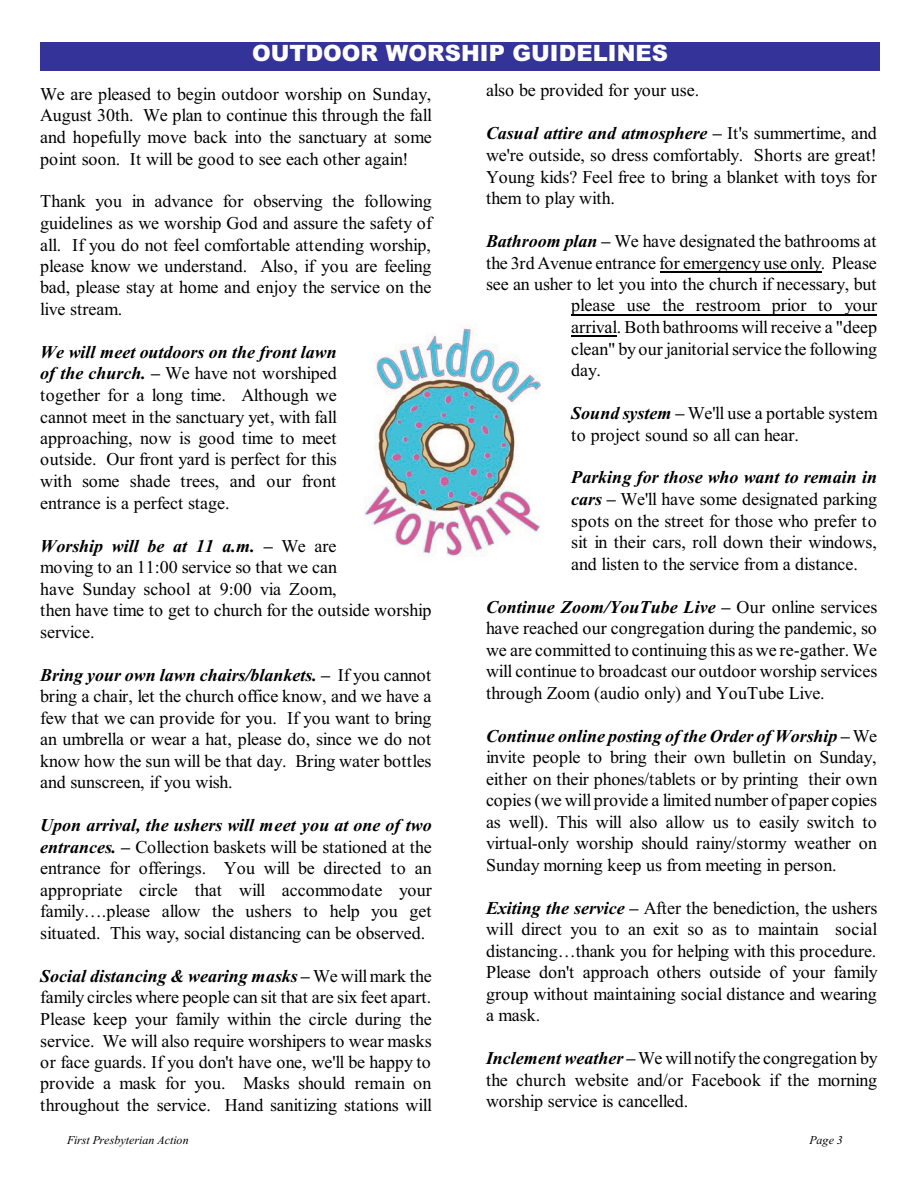
<style>
.page{position:relative;width:918px;height:1188px;background:#fff}
.page>*{position:absolute;margin:0;border:0;box-sizing:border-box;transform-origin:0 0}
.t1{font:900 22.5px "Arial";color:#fff}
.t2{font:18px/21.6px "Times New Roman";color:#000;text-align:justify}
.t3{font:italic 12px "Times New Roman";color:#000}
.s1{font-weight:700;font-style:italic}
</style>
<div class="page">
<img style="left:364px;top:326px;width:177px;height:230px">
<div style="left:40px;top:42px;width:839px;height:29px;background:#339"></div>
<hr style="left:660px;top:271px;width:162px;height:2px;background:#000">
<hr style="left:571px;top:314px;width:306px;height:1px;background:#000">
<hr style="left:571px;top:336px;width:46px;height:1px;background:#000">
<p class="t1" style="left:252px;top:45px;width:417px">OUTDOOR WORSHIP GUIDELINES</p>
<p class="t2" style="left:40px;top:85px;width:393px">We are pleased to begin outdoor worship on Sunday, August 30th. We plan to continue this through the fall and hopefully move back into the sanctuary at some point soon. It will be good to see each other again!</p>
<p class="t2" style="left:40px;top:192px;width:393px">Thank you in advance for observing the following guidelines as we worship God and assure the safety of all. If you do not feel comfortable attending worship, please know we understand. Also, if you are feeling bad, please stay at home and enjoy the service on the live stream.</p>
<p class="t2" style="left:40px;top:343px;width:298px"><span class="s1">We will meet outdoors on the front lawn of the church. –</span> We have not worshiped together for a long time. Although we cannot meet in the sanctuary yet, with fall approaching, now is good time to meet outside. Our front yard is perfect for this with some shade trees, and our front entrance is a perfect stage.</p>
<p class="t2" style="left:40px;top:537px;width:393px;text-align:left"><span class="s1">Worship will be at 11 a.m. –</span> We are<br>moving to an 11:00 service so that we can<br>have Sunday school at 9:00 via Zoom,<br>then have time to get to church for the outside worship service.</p>
<p class="t2" style="left:40px;top:666px;width:393px"><span class="s1">Bring your own lawn chairs/blankets. –</span> If you cannot bring a chair, let the church office know, and we have a few that we can provide for you. If you want to bring an umbrella or wear a hat, please do, since we do not know how the sun will be that day. Bring water bottles and sunscreen, if you wish.</p>
<p class="t2" style="left:40px;top:816px;width:393px"><span class="s1">Upon arrival, the ushers will meet you at one of two entrances. –</span> Collection baskets will be stationed at the entrance for offerings. You will be directed to an appropriate circle that will accommodate your family….please allow the ushers to help you get situated. This way, social distancing can be observed.</p>
<p class="t2" style="left:40px;top:967px;width:393px"><span class="s1">Social distancing &amp; wearing masks –</span> We willmark the family circles where people can sit that are six feet apart.<br>Please keep your family within the circle during the service. We will also require worshipers to wear masks or face guards. If you don't have one, we'll be happy to provide a mask for you. Masks should remain on throughout the service. Hand sanitizing stations will</p>
<p class="t2" style="left:486px;top:81px;width:215px">also be provided for your use.</p>
<p class="t2" style="left:486px;top:124px;width:392px"><span class="s1">Casual attire and atmosphere –</span> It's summertime, and we're outside, so dress comfortably. Shorts are great!<br>Young kids? Feel free to bring a blanket with toys for them to play with.</p>
<p class="t2" style="left:486px;top:232px;width:392px"><span class="s1">Bathroom plan –</span> We have designated the bathrooms at</p>
<p class="t2" style="left:486px;top:253px;width:392px">the 3rd Avenue entrance for emergency use only. Please</p>
<p class="t2" style="left:486px;top:275px;width:392px">see an usher to let you into the church if necessary, but</p>
<p class="t2" style="left:571px;top:296px;width:307px">please use the restroom prior to your</p>
<p class="t2" style="left:571px;top:318px;width:307px">arrival. Both bathrooms willreceive a "deep</p>
<p class="t2" style="left:571px;top:340px;width:307px">clean" by our janitorialservice the following</p>
<p class="t2" style="left:571px;top:361px;width:31px">day.</p>
<p class="t2" style="left:571px;top:404px;width:308px"><span class="s1">Sound system –</span> We'll use a portable system to project sound so all can hear.</p>
<p class="t2" style="left:571px;top:468px;width:307px"><span class="s1">Parking for those who want to remain in cars –</span> We'll have some designated parking spots on the street for those who prefer to sit in their cars, roll down their windows, and listen to the service from a distance.</p>
<p class="t2" style="left:486px;top:598px;width:393px"><span class="s1">Continue Zoom/YouTube Live –</span> Our online services have reached our congregation during the pandemic, so we are committed to continuing this as we re-gather. We will continue to broadcast our outdoor worship services through Zoom (audio only) and YouTube Live.</p>
<p class="t2" style="left:486px;top:727px;width:393px"><span class="s1">Continue online posting of the Order of Worship –</span> We invite people to bring their own bulletin on Sunday, either on their phones/tablets or by printing their own copies (we will provide a limited number of paper copies as well). This will also allow us to easily switch to virtual-only worship should rainy/stormy weather on Sunday morning keep us from meeting in person.</p>
<p class="t2" style="left:486px;top:899px;width:393px"><span class="s1">Exiting the service –</span> After the benediction, the ushers will direct you to an exit so as to maintain social distancing…thank you for helping with this procedure.<br>Please don't approach others outside of your family group without maintaining social distance and wearing a mask.</p>
<p class="t2" style="left:486px;top:1049px;width:393px"><span class="s1">Inclement weather –</span>We willnotifythe congregation by the church website and/or Facebook if the morning worship service is cancelled.</p>
<p class="t3" style="left:67px;top:1136px;width:123px">First Presbyterian Action</p>
<p class="t3" style="left:810px;top:1136px;width:35px">Page 3</p>
</div>
